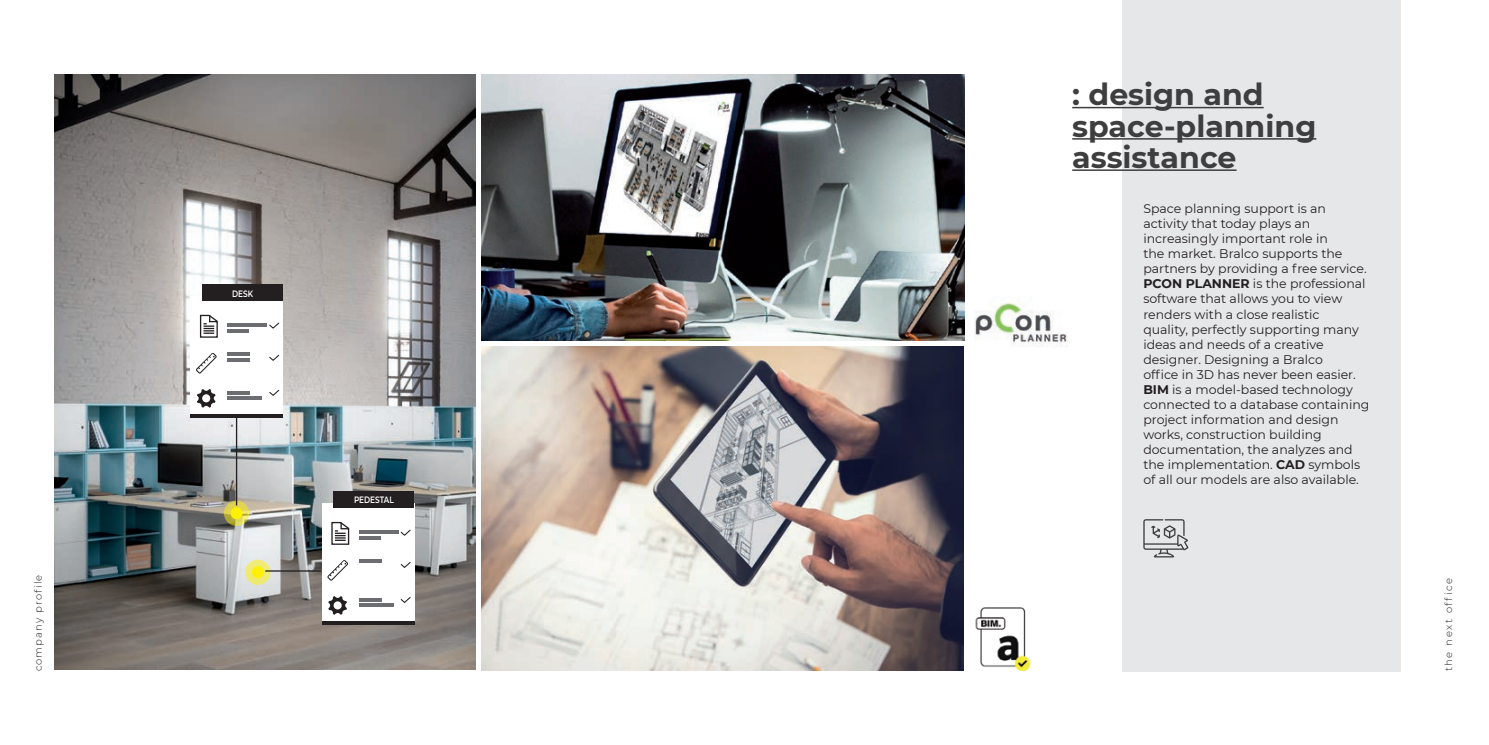
<style>
.page{position:relative;width:1489px;height:745px;background:#fff}
.page>*{position:absolute;margin:0;border:0;box-sizing:border-box;transform-origin:0 0}
.t1{font:700 30px "Montserrat";color:#3e3e3f}
.t2{font:12.5px/15px "Montserrat";color:#231f20}
.t3{font:300 10px "Montserrat";letter-spacing:.11em;color:#231f20}
.t4{font:300 10px "Montserrat";letter-spacing:.16em;color:#231f20}
.t5{font:600 9.12px "Montserrat";color:#fff;scale:.8 1}
.s1{font-weight:700}
</style>
<div class="page">
<img style="left:55px;top:74px;width:420px;height:595px">
<img style="left:975px;top:607px;width:56px;height:63px">
<img style="left:481px;top:346px;width:482px;height:324px">
<img style="left:481px;top:74px;width:483px;height:266px">
<img style="left:974px;top:302px;width:93px;height:45px">
<div style="left:190px;top:296px;width:93px;height:117px;background:#fff"></div>
<div style="left:202px;top:284px;width:81px;height:17px;background:#231f20"></div>
<svg style="left:190px;top:413px;width:93px;height:4px"></svg>
<hr style="left:227px;top:323px;width:40px;height:3px;background:#6c6d70">
<hr style="left:227px;top:329px;width:22px;height:3px;background:#6c6d70">
<hr style="left:227px;top:358px;width:23px;height:3px;background:#6c6d70">
<hr style="left:227px;top:352px;width:23px;height:3px;background:#6c6d70">
<hr style="left:227px;top:391px;width:23px;height:3px;background:#6c6d70">
<hr style="left:227px;top:396px;width:35px;height:3px;background:#6c6d70">
<svg style="left:269px;top:322px;width:11px;height:7px"></svg>
<svg style="left:269px;top:354px;width:11px;height:7px"></svg>
<svg style="left:269px;top:389px;width:11px;height:7px"></svg>
<svg style="left:197px;top:389px;width:18px;height:18px"></svg>
<svg style="left:196px;top:353px;width:21px;height:20px"></svg>
<svg style="left:199px;top:314px;width:19px;height:24px"></svg>
<svg style="left:245px;top:559px;width:25px;height:25px"></svg>
<svg style="left:224px;top:500px;width:25px;height:25px"></svg>
<div style="left:321px;top:503px;width:93px;height:117px;background:#fff"></div>
<div style="left:333px;top:491px;width:81px;height:16px;background:#231f20"></div>
<svg style="left:321px;top:620px;width:93px;height:4px"></svg>
<hr style="left:359px;top:530px;width:39px;height:3px;background:#6c6d70">
<hr style="left:359px;top:536px;width:21px;height:3px;background:#6c6d70">
<svg style="left:359px;top:559px;width:22px;height:3px"></svg>
<svg style="left:359px;top:598px;width:22px;height:3px"></svg>
<hr style="left:359px;top:603px;width:34px;height:3px;background:#6c6d70">
<svg style="left:400px;top:529px;width:11px;height:7px"></svg>
<svg style="left:400px;top:562px;width:11px;height:6px"></svg>
<svg style="left:400px;top:597px;width:11px;height:6px"></svg>
<svg style="left:328px;top:596px;width:19px;height:18px"></svg>
<svg style="left:327px;top:560px;width:21px;height:20px"></svg>
<svg style="left:331px;top:521px;width:19px;height:24px"></svg>
<hr style="left:265px;top:570px;width:56px;height:1px;background:#231f20">
<hr style="left:236px;top:417px;width:1px;height:88px;background:#231f20">
<div style="left:1121px;top:0;width:279px;height:671px;background:#e6e7e9"></div>
<hr style="left:1072px;top:107px;width:191px;height:1px;background:#3e3e3f">
<hr style="left:1072px;top:138px;width:244px;height:1px;background:#3e3e3f">
<hr style="left:1072px;top:169px;width:164px;height:2px;background:#3e3e3f">
<svg style="left:1143px;top:519px;width:45px;height:38px"></svg>
<p class="t5" style="left:232px;top:287px;width:28px">DESK</p>
<p class="t5" style="left:354px;top:493px;width:51px">PEDESTAL</p>
<p class="t1" style="left:1072px;top:73px;width:193px">: design and</p>
<p class="t1" style="left:1072px;top:104px;width:246px">space-planning</p>
<p class="t1" style="left:1072px;top:135px;width:166px">assistance</p>
<p class="t2" style="left:1143px;top:201px;width:228px">Space planning support is an activity that today plays an increasingly important role in<br>the market. Bralco supports the partners by providing a free service.<br><span class="s1">PCON PLANNER</span> is the professional software that allows you to view renders with a close realistic<br>quality, perfectly supporting many ideas and needs of a creative designer. Designing a Bralco<br>office in 3D has never been easier.<br><span class="s1">BIM</span> is a model-based technology connected to a database containing project information and design works, construction building documentation, the analyzes and the implementation. <span class="s1">CAD</span> symbols of all our models are also available.</p>
<p class="t3" style="left:32px;top:671px;width:98px;rotate:-90deg">company profile</p>
<p class="t4" style="left:1441px;top:671px;width:95px;rotate:-90deg">the next office</p>
</div>
